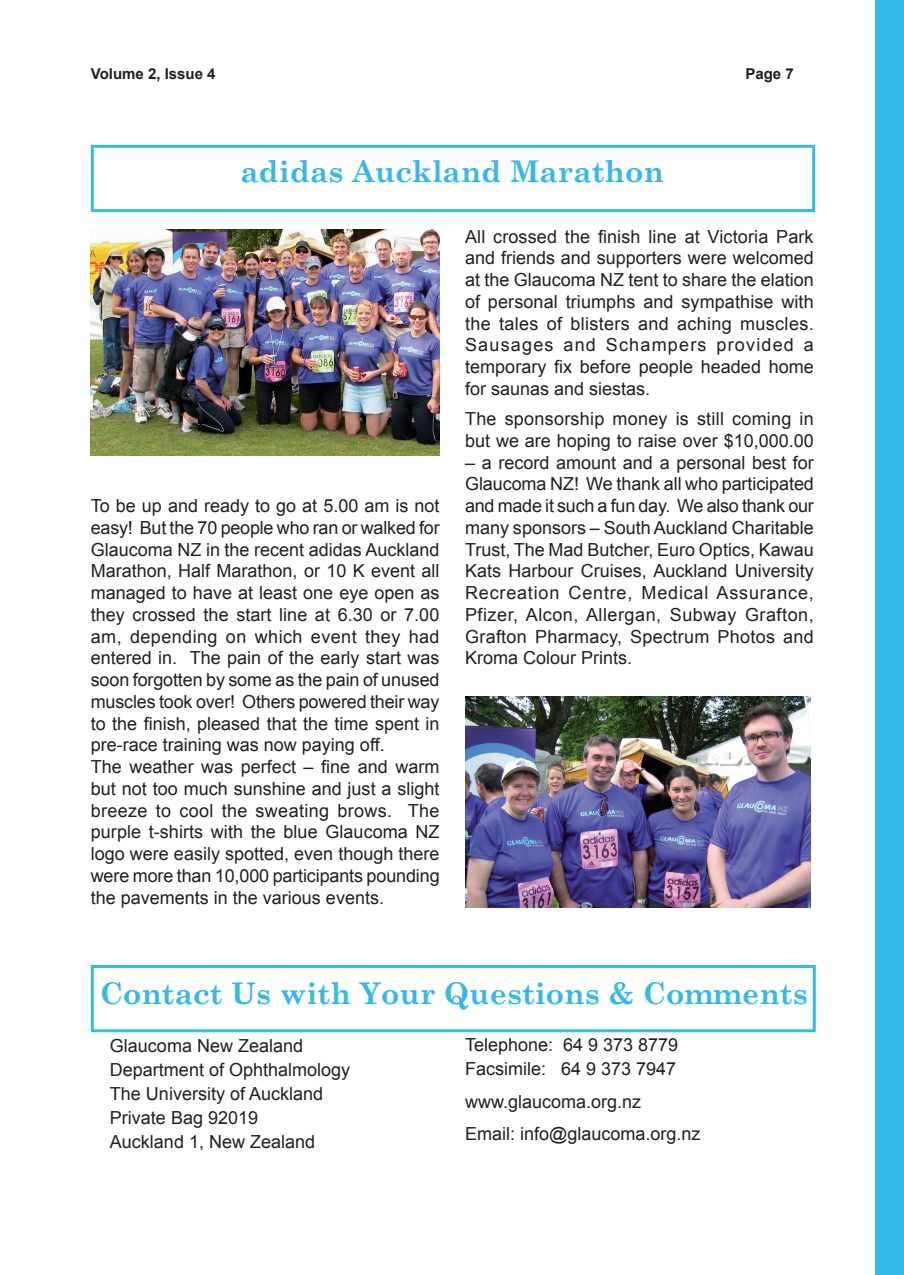
<style>
.page{position:relative;width:904px;height:1275px;background:#fff}
.page>*{position:absolute;margin:0;border:0;box-sizing:border-box;transform-origin:0 0}
.t1{font:700 30px "Century Schoolbook";color:#35b8ea}
.t2{font:18px/21.8px "Arial";color:#231f20}
.t3{font:700 15px "Arial";color:#231f20}
</style>
<div class="page">
<div style="left:875px;top:0;width:29px;height:1275px;background:#35b8ea"></div>
<div style="left:91px;top:145px;width:724px;height:67px;border:3px solid #35b8ea"></div>
<div style="left:91px;top:965px;width:724px;height:67px;border:3px solid #35b8ea"></div>
<img style="left:91px;top:230px;width:348px;height:226px">
<img style="left:465px;top:696px;width:345px;height:212px">
<p class="t3" style="left:91px;top:66px;width:126px">Volume 2, Issue 4</p>
<p class="t3" style="left:745px;top:66px;width:50px">Page 7</p>
<h1 class="t1" style="left:241px;top:153px;width:425px">adidas Auckland Marathon</h1>
<p class="t2" style="left:91px;top:495px;width:350px">To be up and ready to go at 5.00 am is not easy! But the 70 people who ran or walked for Glaucoma NZ in the recent adidas Auckland Marathon, Half Marathon, or 10 K event all managed to have at least one eye open as they crossed the start line at 6.30 or 7.00 am, depending on which event they had entered in. The pain of the early start was soon forgotten by some as the pain of unused muscles took over! Others powered their way to the finish, pleased that the time spent in pre-race training was now paying off.<br>The weather was perfect – fine and warm but not too much sunshine and just a slight breeze to cool the sweating brows. The purple t-shirts with the blue Glaucoma NZ logo were easily spotted, even though there were more than 10,000 participants pounding the pavements in the various events.</p>
<p class="t2" style="left:465px;top:226px;width:350px;text-align:justify">All crossed the finish line at Victoria Park and friends and supporters were welcomed at the Glaucoma NZ tent to share the elation of personal triumphs and sympathise with the tales of blisters and aching muscles.<br>Sausages and Schampers provided a temporary fix before people headed home for saunas and siestas.</p>
<p class="t2" style="left:465px;top:408px;width:350px">The sponsorship money is still coming in but we are hoping to raise over $10,000.00</p>
<p class="t2" style="left:465px;top:452px;width:350px;text-align:justify">– a record amount and a personal best for Glaucoma NZ! We thank all who participated and made it such a fun day. We also thank our many sponsors – South Auckland Charitable Trust, The Mad Butcher, Euro Optics, Kawau Kats Harbour Cruises, Auckland University Recreation Centre, Medical Assurance, Pfizer, Alcon, Allergan, Subway Grafton, Grafton Pharmacy, Spectrum Photos and Kroma Colour Prints.</p>
<h1 class="t1" style="left:100px;top:975px;width:709px">Contact Us with Your Questions &amp; Comments</h1>
<p class="t2" style="left:465px;top:1033px;width:215px;line-height:24px">Telephone: 64 9 373 8779<br>Facsimile: 64 9 373 7947</p>
<p class="t2" style="left:465px;top:1085px;width:237px;line-height:32.4px">www.glaucoma.org.nz<br>Email: info@glaucoma.org.nz</p>
<p class="t2" style="left:110px;top:1034px;width:242px;line-height:24px">Glaucoma New Zealand<br>Department of Ophthalmology<br>The University of Auckland<br>Private Bag 92019<br>Auckland 1, New Zealand</p>
</div>
